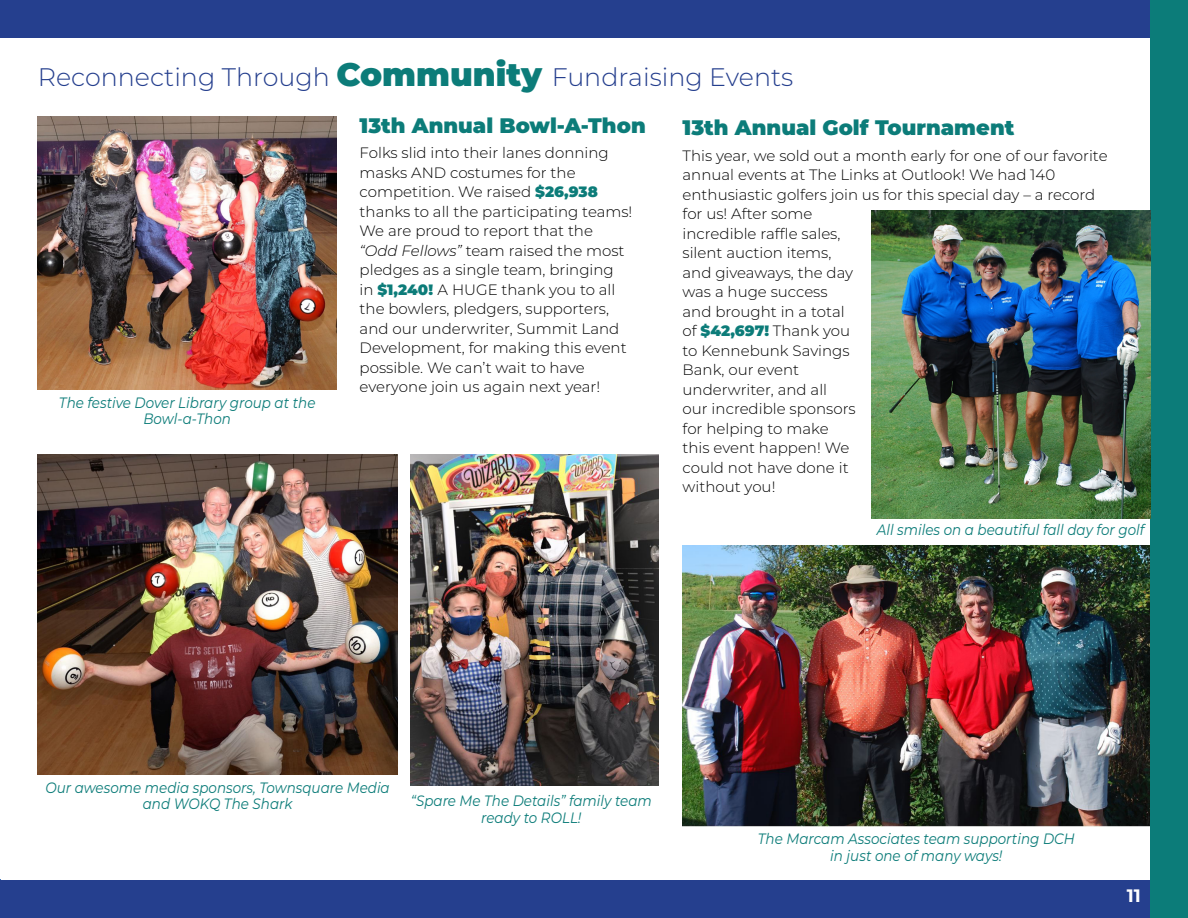
<style>
.page{position:relative;width:1188px;height:918px;background:#fff}
.page>*{position:absolute;margin:0;border:0;box-sizing:border-box;transform-origin:0 0}
.t1{font:300 25.35px "Montserrat";color:#253f8e}
.t2{font:900 21px "Montserrat";color:#0c7c79}
.t3{font:700 18px "Montserrat";color:#fff}
.t4{font:300 15px/19.5px "Montserrat";color:#000001}
.t5{font:italic 15px/16.5px "Montserrat";color:#0c7c79;text-align:center;scale:.9 1}
.s1{font-weight:900;font-size:32.55px;color:#0c7c79}
.s2{font-weight:900;color:#0c7c79}
.s3{font-style:italic}
</style>
<div class="page">
<img style="left:683px;top:546px;width:467px;height:280px">
<hr style="left:0;top:879px;width:1px;height:39px;background:#477abe">
<div style="left:0;top:0;width:1150px;height:38px;background:#253f8e"></div>
<div style="left:0;top:880px;width:1188px;height:38px;background:#253f8e"></div>
<div style="left:1150px;top:0;width:38px;height:918px;background:#0c7c79"></div>
<img style="left:38px;top:455px;width:359px;height:319px">
<img style="left:38px;top:116px;width:299px;height:273px">
<img style="left:871px;top:210px;width:279px;height:308px">
<img style="left:410px;top:455px;width:249px;height:331px">
<p class="t1" style="left:38px;top:59px;width:757px">Reconnecting Through <span class="s1">Community</span> Fundraising Events</p>
<p class="t2" style="left:360px;top:109px;width:288px">13th Annual Bowl-A-Thon</p>
<p class="t4" style="left:360px;top:142px;width:274px">Folks slid into their lanes donning masks AND costumes for the competition. We raised <span class="s2">$26,938 </span>thanks to all the participating teams!<br>We are proud to report that the <span class="s3">“Odd Fellows”</span> team raised the most pledges as a single team, bringing<br>in <span class="s2">$1,240!</span> A HUGE thank you to all the bowlers, pledgers, supporters, and our underwriter, Summit Land Development, for making this event possible. We can’t wait to have everyone join us again next year!</p>
<p class="t2" style="left:683px;top:112px;width:333px">13th Annual Golf Tournament</p>
<p class="t4" style="left:683px;top:145px;width:427px">This year, we sold out a month early for one of our favorite annual events at The Links at Outlook! We had 140 enthusiastic golfers join us for this special day – a record for us! After some<br>incredible raffle sales,<br>silent auction items,<br>and giveaways, the day<br>was a huge success<br>and brought in a total<br>of <span class="s2">$42,697!</span> Thank you<br>to Kennebunk Savings<br>Bank, our event<br>underwriter, and all<br>our incredible sponsors<br>for helping to make<br>this event happen! We<br>could not have done it<br>without you!</p>
<p class="t5" style="left:59px;top:394px;width:287px">The festive Dover Library group at the</p>
<p class="t5" style="left:143px;top:410px;width:99px">Bowl-a-Thon</p>
<p class="t5" style="left:45px;top:779px;width:384px">Our awesome media sponsors, Townsquare Media and WOKQ The Shark</p>
<p class="t5" style="left:411px;top:792px;width:269px">“Spare Me The Details” family team ready to ROLL!</p>
<p class="t5" style="left:877px;top:521px;width:299px">All smiles on a beautiful fall day for golf</p>
<p class="t5" style="left:758px;top:830px;width:354px">The Marcam Associates team supporting DCH</p>
<p class="t5" style="left:830px;top:847px;width:193px">in just one of many ways!</p>
<p class="t3" style="left:1127px;top:882px;width:16px">11</p>
</div>
